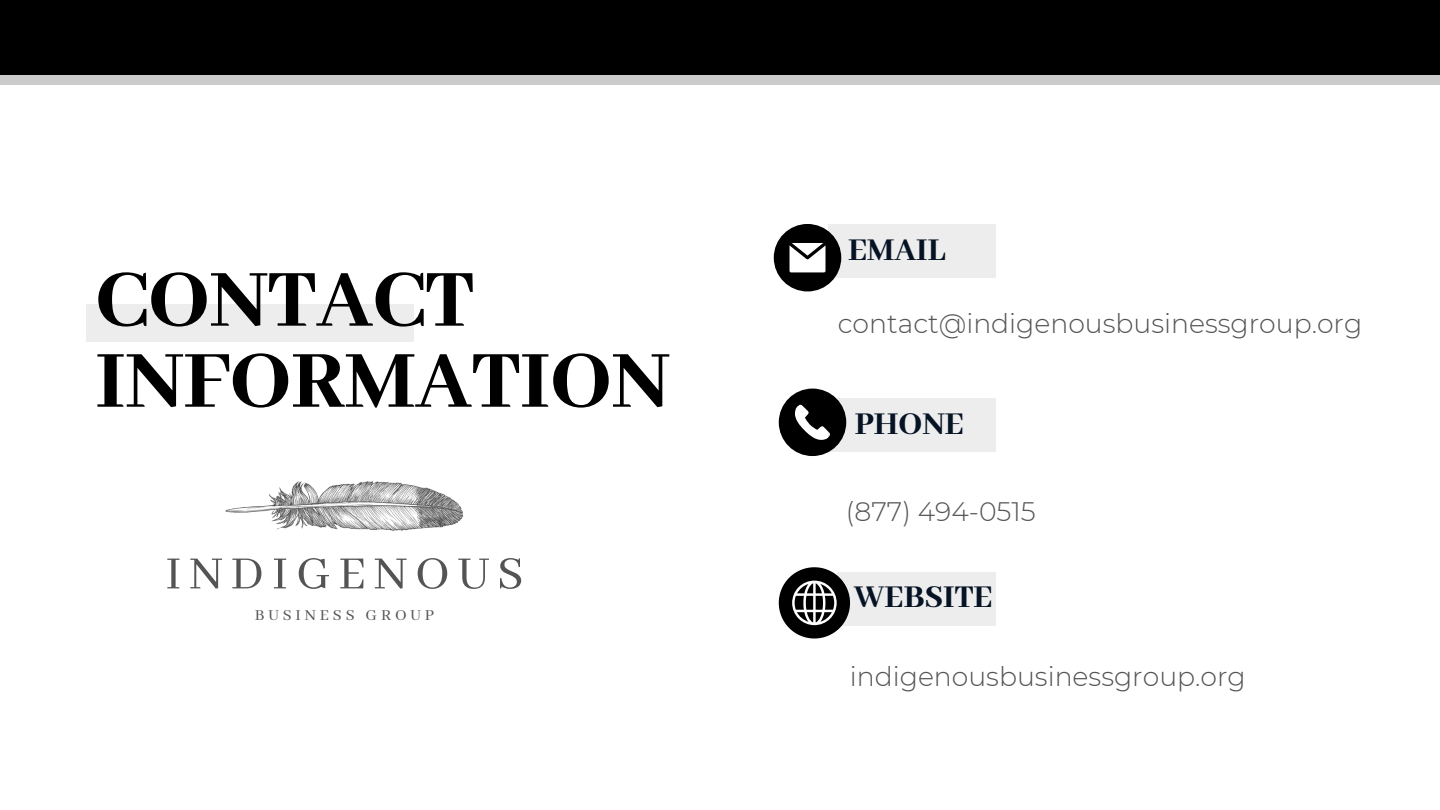
<style>
.page{position:relative;width:1440px;height:810px;background:#fff}
.page>*{position:absolute;margin:0;border:0;box-sizing:border-box;transform-origin:0 0}
.t1{font:800 89.6px/81px "Abhaya Libre";color:#000}
.t2{font:50.9px "Abhaya Libre";letter-spacing:.155em;color:#545454}
.t3{font:800 34.6px "Abhaya Libre";color:#061324}
.t4{font:300 26.7px "Montserrat";color:#545454}
.t5{font:17px "Abhaya Libre";letter-spacing:.23em;color:#545454}
</style>
<div class="page">
<div style="left:0;top:0;width:1440px;height:84px;background:#cbcbcb"></div>
<div style="left:0;top:0;width:1440px;height:75px;background:#000"></div>
<div style="left:86px;top:305px;width:328px;height:37px;background:#ededed"></div>
<div style="left:829px;top:224px;width:167px;height:53px;background:#ededed"></div>
<svg style="left:774px;top:224px;width:67px;height:67px"></svg>
<div style="left:829px;top:398px;width:167px;height:53px;background:#ededed"></div>
<svg style="left:779px;top:389px;width:67px;height:67px"></svg>
<div style="left:838px;top:573px;width:158px;height:53px;background:#ededed"></div>
<svg style="left:779px;top:567px;width:71px;height:72px"></svg>
<img style="left:225px;top:481px;width:239px;height:50px">
<h1 class="t1" style="left:96px;top:262px;width:576px">CONTACT<br>INFORMATION</h1>
<h2 class="t2" style="left:165px;top:546px;width:360px">INDIGENOUS</h2>
<p class="t5" style="left:255px;top:606px;width:181px">BUSINESS GROUP</p>
<p class="t3" style="left:848px;top:231px;width:99px">EMAIL</p>
<p class="t4" style="left:838px;top:305px;width:526px">contact@indigenousbusinessgroup.org</p>
<p class="t3" style="left:855px;top:405px;width:111px">PHONE</p>
<p class="t4" style="left:846px;top:493px;width:191px">(877) 494-0515</p>
<p class="t3" style="left:854px;top:578px;width:140px">WEBSITE</p>
<p class="t4" style="left:850px;top:658px;width:397px">indigenousbusinessgroup.org</p>
</div>
